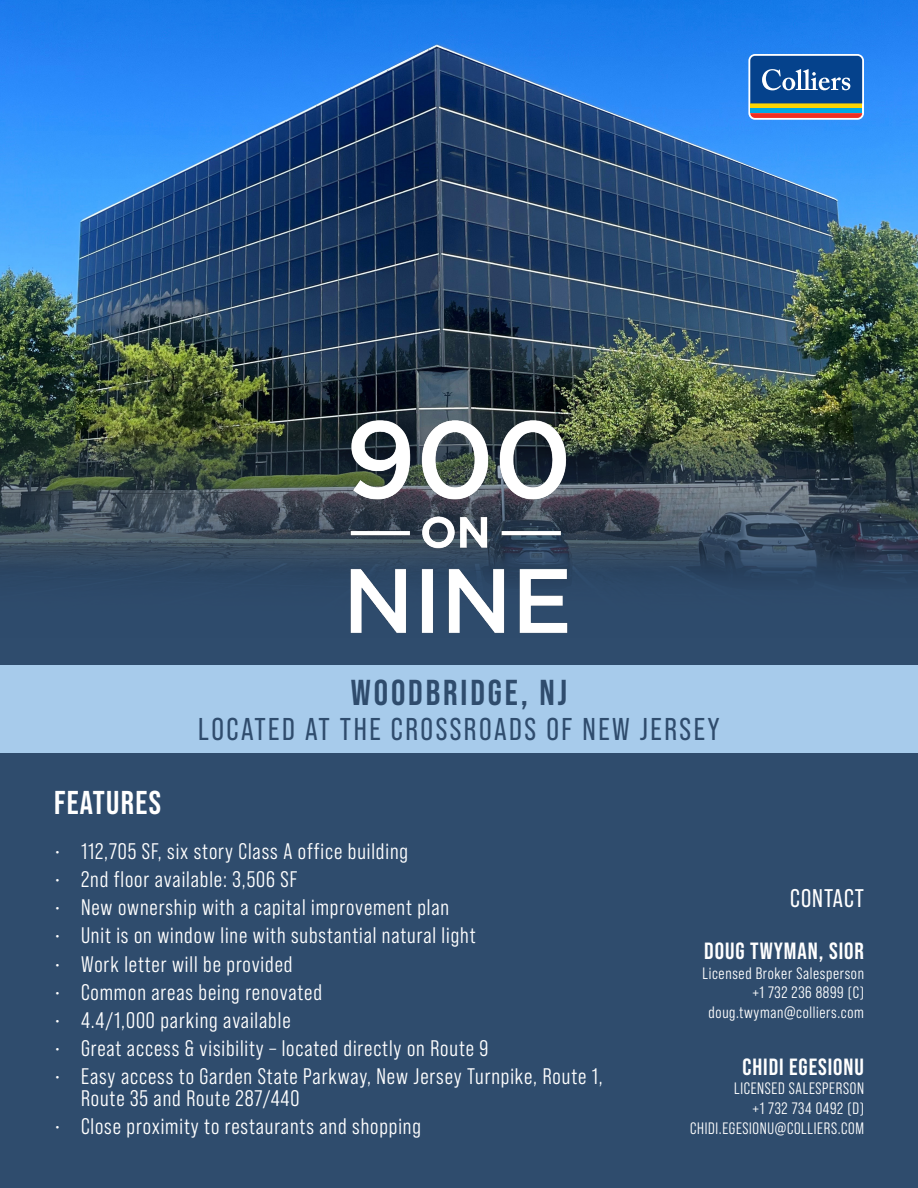
<style>
.page{position:relative;width:918px;height:1188px;background:#fff}
.page>*{position:absolute;margin:0;border:0;box-sizing:border-box;transform-origin:0 0}
.t1{font:700 36px "Bebas Neue Pro";letter-spacing:.08em;color:#2f4c6d}
.t2{font:700 33px "Bebas Neue Pro";letter-spacing:.04em;color:#fff}
.t3{font:31.5px "Bebas Neue Pro";letter-spacing:.08em;color:#2f4c6d}
.t4{font:25.5px "Bebas Neue Pro";letter-spacing:.04em;color:#fff}
.t5{font:700 23.4px "Bebas Neue Pro";letter-spacing:.04em;color:#fff}
.t6{font:22.5px/21.5px "Bebas Neue Pro Middle";letter-spacing:.04em;color:#fff}
.t7{font:16.5px/19.8px "Bebas Neue Pro Middle";letter-spacing:.04em;color:#fff;text-align:right}
</style>
<div class="page">
<img style="left:0;top:0;width:918px;height:352px">
<div style="left:0;top:447px;width:918px;height:741px;background:#2f4c6d"></div>
<svg style="left:0;top:352px;width:918px;height:232px"></svg>
<div style="left:0;top:665px;width:918px;height:88px;background:#a7cbeb"></div>
<div style="left:750px;top:108px;width:112px;height:5px;background:#00a8e4"></div>
<div style="left:750px;top:103px;width:112px;height:5px;background:#fed503"></div>
<svg style="left:857px;top:113px;width:5px;height:5px"></svg>
<svg style="left:857px;top:56px;width:5px;height:47px"></svg>
<img style="left:74px;top:45px;width:783px;height:444px">
<img style="left:341px;top:409px;width:236px;height:224px">
<p class="t2" style="left:54px;top:784px;width:108px">FEATURES</p>
<p class="t1" style="left:351px;top:672px;width:218px">WOODBRIDGE, NJ</p>
<p class="t3" style="left:198px;top:711px;width:523px">LOCATED AT THE CROSSROADS OF NEW JERSEY</p>
<p class="t6" style="left:54px;top:840px;width:356px">• 112,705 SF, six story Class A office building</p>
<p class="t6" style="left:54px;top:868px;width:245px">• 2nd floor available: 3,506 SF</p>
<p class="t6" style="left:54px;top:897px;width:397px">• New ownership with a capital improvement plan</p>
<p class="t6" style="left:54px;top:925px;width:423px">• Unit is on window line with substantial natural light</p>
<p class="t6" style="left:54px;top:953px;width:240px">• Work letter will be provided</p>
<p class="t6" style="left:54px;top:981px;width:270px">• Common areas being renovated</p>
<p class="t6" style="left:54px;top:1009px;width:238px">• 4.4/1,000 parking available</p>
<p class="t6" style="left:54px;top:1038px;width:436px">• Great access &amp; visibility – located directly on Route 9</p>
<p class="t6" style="left:81px;top:1066px;width:523px;text-indent:-27px">• Easy access to Garden State Parkway, New Jersey Turnpike, Route 1,<br>Route 35 and Route 287/440</p>
<p class="t6" style="left:54px;top:1115px;width:368px">• Close proximity to restaurants and shopping</p>
<p class="t4" style="left:790px;top:884px;width:75px">CONTACT</p>
<p class="t5" style="left:704px;top:937px;width:161px">DOUG TWYMAN, SIOR</p>
<p class="t7" style="left:702px;top:963px;width:163px">Licensed Broker Salesperson +1 732 236 8899 (C) doug.twyman@colliers.com</p>
<p class="t5" style="left:743px;top:1053px;width:123px">CHIDI EGESIONU</p>
<p class="t7" style="left:690px;top:1079px;width:175px">LICENSED SALESPERSON<br>+1 732 734 0492 (D)<br>CHIDI.EGESIONU@COLLIERS.COM</p>
</div>
